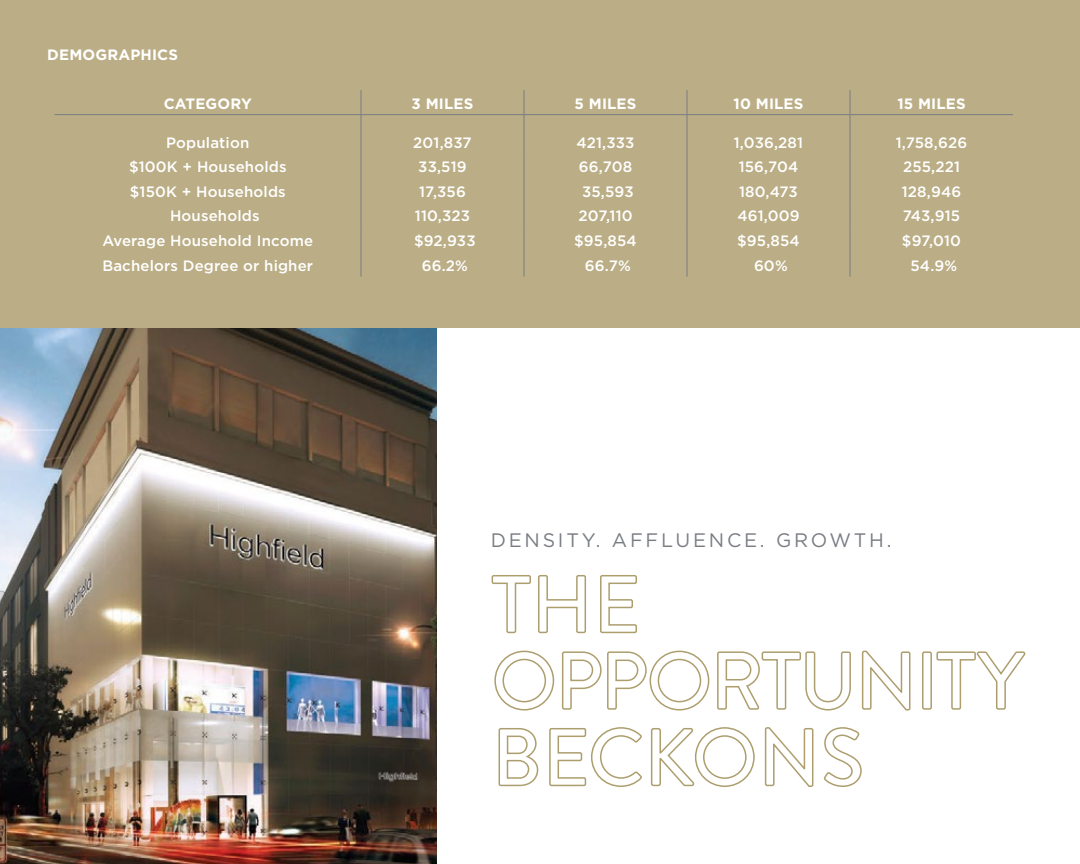
<style>
.page{position:relative;width:1080px;height:864px;background:#fff}
.page>*{position:absolute;margin:0;border:0;box-sizing:border-box;transform-origin:0 0}
.t1{font:19.5px "Gotham HTF";letter-spacing:.14em;color:#797d82}
.t2{font:500 15px "Gotham HTF";letter-spacing:.01em;color:#fff}
.t3{font:700 15px "Gotham HTF";letter-spacing:.01em;color:#fff}
</style>
<div class="page">
<img style="left:0;top:328px;width:436px;height:536px">
<div style="left:0;top:0;width:1080px;height:328px;background:#bbae86"></div>
<svg style="left:491px;top:575px;width:95px;height:59px"></svg>
<svg style="left:600px;top:575px;width:37px;height:59px"></svg>
<svg style="left:494px;top:650px;width:61px;height:61px"></svg>
<svg style="left:561px;top:650px;width:149px;height:61px"></svg>
<svg style="left:717px;top:651px;width:134px;height:60px"></svg>
<svg style="left:861px;top:650px;width:50px;height:61px"></svg>
<div style="left:922px;top:651px;width:10px;height:59px;border:2px solid #ad9e6e;border-radius:2px"></div>
<svg style="left:936px;top:651px;width:90px;height:59px"></svg>
<svg style="left:498px;top:728px;width:41px;height:59px"></svg>
<svg style="left:549px;top:727px;width:93px;height:60px"></svg>
<svg style="left:650px;top:727px;width:105px;height:60px"></svg>
<svg style="left:764px;top:727px;width:50px;height:60px"></svg>
<svg style="left:823px;top:727px;width:39px;height:60px"></svg>
<hr style="left:55px;top:114px;width:306px;height:1px;background:#797d82">
<hr style="left:361px;top:114px;width:163px;height:1px;background:#797d82">
<hr style="left:524px;top:114px;width:163px;height:1px;background:#797d82">
<hr style="left:687px;top:114px;width:163px;height:1px;background:#797d82">
<hr style="left:850px;top:114px;width:163px;height:1px;background:#797d82">
<svg style="left:361px;top:90px;width:1px;height:24px"></svg>
<hr style="left:361px;top:115px;width:1px;height:39px;background:#797d82">
<hr style="left:524px;top:115px;width:1px;height:39px;background:#797d82">
<hr style="left:687px;top:115px;width:1px;height:39px;background:#797d82">
<hr style="left:850px;top:115px;width:1px;height:39px;background:#797d82">
<svg style="left:361px;top:154px;width:1px;height:123px"></svg>
<svg style="left:524px;top:154px;width:1px;height:123px"></svg>
<svg style="left:687px;top:154px;width:1px;height:123px"></svg>
<svg style="left:850px;top:154px;width:1px;height:123px"></svg>
<svg style="left:524px;top:90px;width:1px;height:24px"></svg>
<svg style="left:687px;top:90px;width:1px;height:24px"></svg>
<svg style="left:850px;top:90px;width:1px;height:24px"></svg>
<p class="t3" style="left:47px;top:46px;width:132px">DEMOGRAPHICS</p>
<p class="t3" style="left:164px;top:95px;width:90px">CATEGORY</p>
<p class="t3" style="left:412px;top:95px;width:63px">3 MILES</p>
<p class="t3" style="left:575px;top:95px;width:63px">5 MILES</p>
<p class="t3" style="left:734px;top:95px;width:71px">10 MILES</p>
<p class="t3" style="left:897px;top:95px;width:70px">15 MILES</p>
<p class="t2" style="left:166px;top:134px;width:85px">Population</p>
<p class="t2" style="left:413px;top:134px;width:60px">201,837</p>
<p class="t2" style="left:576px;top:134px;width:60px">421,333</p>
<p class="t2" style="left:734px;top:134px;width:71px">1,036,281</p>
<p class="t2" style="left:896px;top:134px;width:73px">1,758,626</p>
<p class="t2" style="left:129px;top:158px;width:159px">$100K + Households</p>
<p class="t2" style="left:418px;top:158px;width:50px">33,519</p>
<p class="t2" style="left:579px;top:158px;width:55px">66,708</p>
<p class="t2" style="left:739px;top:158px;width:61px">156,704</p>
<p class="t2" style="left:903px;top:158px;width:59px">255,221</p>
<p class="t2" style="left:130px;top:183px;width:157px">$150K + Households</p>
<p class="t2" style="left:419px;top:183px;width:48px">17,356</p>
<p class="t2" style="left:582px;top:183px;width:53px">35,593</p>
<p class="t2" style="left:739px;top:183px;width:60px">180,473</p>
<p class="t2" style="left:902px;top:183px;width:61px">128,946</p>
<p class="t2" style="left:170px;top:208px;width:91px">Households</p>
<p class="t2" style="left:415px;top:208px;width:57px">110,323</p>
<p class="t2" style="left:578px;top:208px;width:56px">207,110</p>
<p class="t2" style="left:738px;top:208px;width:63px">461,009</p>
<p class="t2" style="left:903px;top:208px;width:59px">743,915</p>
<p class="t2" style="left:102px;top:232px;width:212px">Average Household Income</p>
<p class="t2" style="left:414px;top:232px;width:63px">$92,933</p>
<p class="t2" style="left:574px;top:232px;width:64px">$95,854</p>
<p class="t2" style="left:737px;top:232px;width:64px">$95,854</p>
<p class="t2" style="left:902px;top:232px;width:61px">$97,010</p>
<p class="t2" style="left:102px;top:257px;width:212px">Bachelors Degree or higher</p>
<p class="t2" style="left:422px;top:257px;width:48px">66.2%</p>
<p class="t2" style="left:585px;top:257px;width:47px">66.7%</p>
<p class="t2" style="left:754px;top:257px;width:35px">60%</p>
<p class="t2" style="left:911px;top:257px;width:48px">54.9%</p>
<h1 class="t1" style="left:491px;top:529px;width:402px">DENSITY. AFFLUENCE. GROWTH.</h1>
</div>
